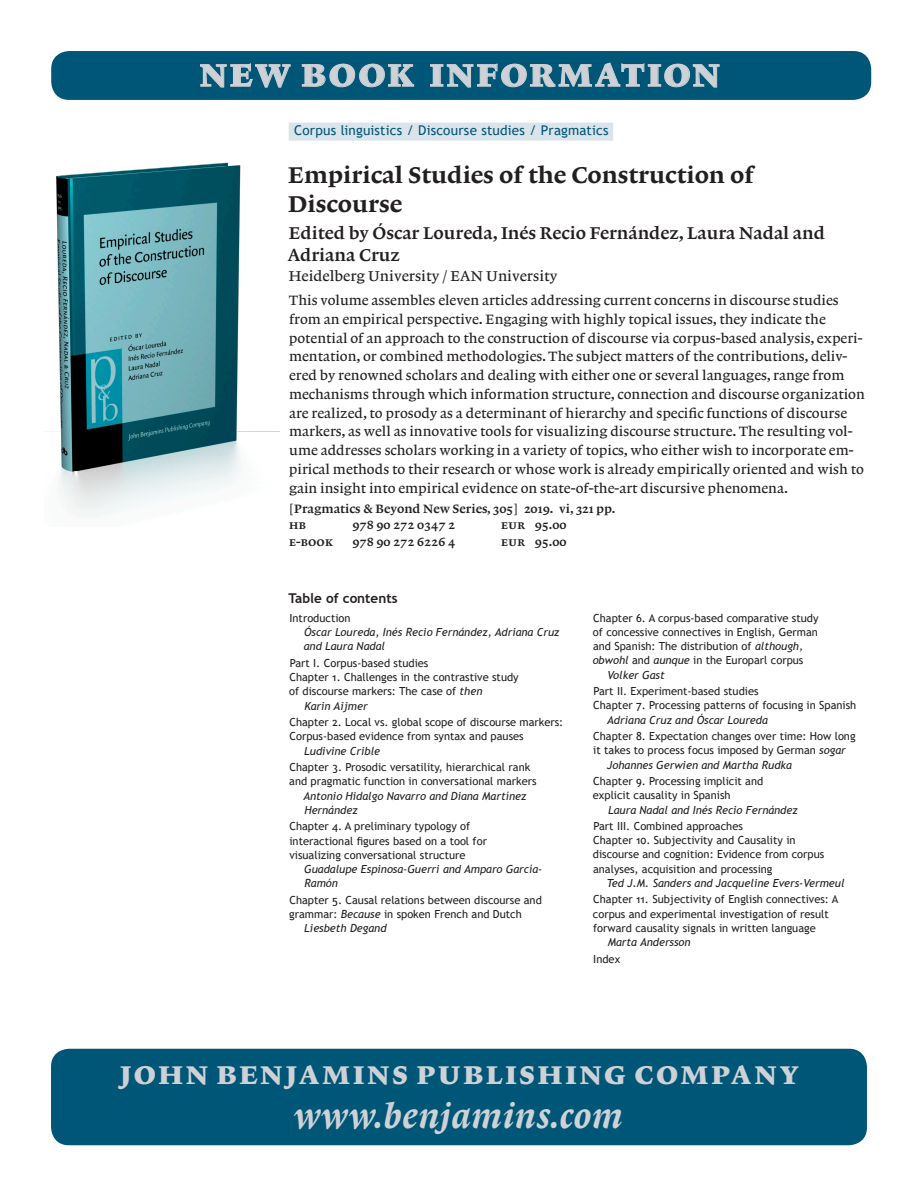
<style>
.page{position:relative;width:918px;height:1188px;background:#fff}
.page>*{position:absolute;margin:0;border:0;box-sizing:border-box;transform-origin:0 0}
.t1{font:36px "Lexicon No 1 Italic D";letter-spacing:.02em;color:#ced2d6}
.t2{font:33px "Lexicon No 1 Roman F";letter-spacing:.075em;color:#ced2d6}
.t3{font:27px "Lexicon No 1 Roman F";letter-spacing:.1em;color:#ced2d6}
.t4{font:24px/28.8px "Lexicon No 1 Roman D";color:#231f20}
.authors{font:18px/21.6px "Lexicon No 1 Roman C";color:#231f20}
.affiliation{font:15px "Lexicon No 1 Roman A";color:#231f20}
.blurb{font:14.25px/18.8px "Lexicon No 1 Roman A";color:#231f20}
.subjects{font:13.5px "Trebuchet MS";letter-spacing:.01em;color:#005677}
.toc_heading{font:700 13.5px "Trebuchet MS";color:#231f20}
.editionworld{font:12.75px "Lexicon No 1 Roman C";color:#231f20}
.series{font:12.75px "Lexicon No 1 Roman C";color:#231f20}
.toc_title{font:11.1px/14.2px "Trebuchet MS";color:#231f20}
.toc_authors{font:italic 11.1px/14.2px "Trebuchet MS";color:#231f20}
.s1{font-style:italic}
</style>
<div class="page">
<div style="left:51px;top:51px;width:820px;height:49px;background:#005677;border-radius:18px"></div>
<svg style="left:200px;top:63px;width:91px;height:25px"></svg>
<svg style="left:302px;top:63px;width:112px;height:25px"></svg>
<svg style="left:430px;top:62px;width:290px;height:26px"></svg>
<div style="left:51px;top:1049px;width:816px;height:96px;background:#005677;border-radius:18px"></div>
<div style="left:289px;top:123px;width:324px;height:18px;background:#dbe4ea"></div>
<img style="left:56px;top:162px;width:224px;height:356px">
<h2 class="t2" style="left:200px;top:57px;width:521px">NEW BOOK INFORMATION</h2>
<p class="subjects" style="left:294px;top:122px;width:316px">Corpus linguistics / Discourse studies / Pragmatics</p>
<p class="t4" style="left:288px;top:161px;width:467px">Empirical Studies of the Construction of<br>Discourse</p>
<p class="authors" style="left:288px;top:222px;width:539px">Edited by Óscar Loureda, Inés Recio Fernández, Laura Nadal and<br>Adriana Cruz</p>
<p class="affiliation" style="left:289px;top:268px;width:270px">Heidelberg University / EAN University</p>
<p class="blurb" style="left:289px;top:291px;width:578px">This volume assembles eleven articles addressing current concerns in discourse studies from an empirical perspective. Engaging with highly topical issues, they indicate the potential of an approach to the construction of discourse via corpus-based analysis, experi&shy;mentation, or combined methodologies. The subject matters of the contributions, deliv&shy;ered by renowned scholars and dealing with either one or several languages, range from mechanisms through which information structure, connection and discourse organization are realized, to prosody as a determinant of hierarchy and specific functions of discourse markers, as well as innovative tools for visualizing discourse structure. The resulting vol&shy;ume addresses scholars working in a variety of topics, who either wish to incorporate em&shy;pirical methods to their research or whose work is already empirically oriented and wish to gain insight into empirical evidence on state-of-the-art discursive phenomena.</p>
<p class="series" style="left:289px;top:502px;width:327px">[Pragmatics &amp; Beyond New Series, 305] 2019. vi, 321 pp.</p>
<p class="editionworld" style="left:289px;top:518px;width:18px">Hb</p>
<p class="editionworld" style="left:352px;top:518px;width:104px">978 90 272 0347 2</p>
<p class="editionworld" style="left:501px;top:518px;width:67px">EUR 95.00</p>
<p class="editionworld" style="left:289px;top:534px;width:45px">e-book</p>
<p class="editionworld" style="left:352px;top:534px;width:104px">978 90 272 6226 4</p>
<p class="editionworld" style="left:501px;top:534px;width:67px">EUR 95.00</p>
<p class="toc_heading" style="left:288px;top:590px;width:111px">Table of contents</p>
<p class="toc_title" style="left:289px;top:611px;width:63px">Introduction</p>
<p class="toc_authors" style="left:304px;top:625px;width:257px">Óscar Loureda, Inés Recio Fernández, Adriana Cruz and Laura Nadal</p>
<p class="toc_title" style="left:290px;top:656px;width:140px">Part I. Corpus-based studies</p>
<p class="toc_title" style="left:289px;top:670px;width:231px">Chapter 1. Challenges in the contrastive study of discourse markers: The case of <span class="s1">then</span></p>
<p class="toc_authors" style="left:304px;top:699px;width:65px">Karin Aijmer</p>
<p class="toc_title" style="left:289px;top:715px;width:275px">Chapter 2. Local vs. global scope of discourse markers:<br>Corpus-based evidence from syntax and pauses</p>
<p class="toc_authors" style="left:304px;top:744px;width:77px">Ludivine Crible</p>
<p class="toc_title" style="left:289px;top:760px;width:249px">Chapter 3. Prosodic versatility, hierarchical rank and pragmatic function in conversational markers</p>
<p class="toc_authors" style="left:303px;top:789px;width:225px">Antonio Hidalgo Navarro and Diana Martínez<br>Hernández</p>
<p class="toc_title" style="left:289px;top:819px;width:199px">Chapter 4. A preliminary typology of interactional figures based on a tool for visualizing conversational structure</p>
<p class="toc_authors" style="left:304px;top:862px;width:240px">Guadalupe Espinosa-Guerri and Amparo García-<br>Ramón</p>
<p class="toc_title" style="left:289px;top:893px;width:254px">Chapter 5. Causal relations between discourse and grammar: <span class="s1">Because</span> in spoken French and Dutch</p>
<p class="toc_authors" style="left:304px;top:921px;width:84px">Liesbeth Degand</p>
<p class="toc_title" style="left:593px;top:610px;width:227px">Chapter 6. A corpus-based comparative study of concessive connectives in English, German and Spanish: The distribution of <span class="s1">although, obwohl</span> and <span class="s1">aunque</span> in the Europarl corpus</p>
<p class="toc_authors" style="left:608px;top:668px;width:59px">Volker Gast</p>
<p class="toc_title" style="left:593px;top:684px;width:167px">Part II. Experiment-based studies</p>
<p class="toc_title" style="left:593px;top:698px;width:265px">Chapter 7. Processing patterns of focusing in Spanish</p>
<p class="toc_authors" style="left:607px;top:713px;width:162px">Adriana Cruz and Óscar Loureda</p>
<p class="toc_title" style="left:593px;top:729px;width:264px">Chapter 8. Expectation changes over time: How long it takes to process focus imposed by German <span class="s1">sogar</span></p>
<p class="toc_authors" style="left:607px;top:758px;width:186px">Johannes Gerwien and Martha Rudka</p>
<p class="toc_title" style="left:593px;top:774px;width:172px">Chapter 9. Processing implicit and explicit causality in Spanish</p>
<p class="toc_authors" style="left:608px;top:802px;width:191px">Laura Nadal and Inés Recio Fernández</p>
<p class="toc_title" style="left:593px;top:819px;width:151px">Part III. Combined approaches</p>
<p class="toc_title" style="left:593px;top:833px;width:233px">Chapter 10. Subjectivity and Causality in discourse and cognition: Evidence from corpus analyses, acquisition and processing</p>
<p class="toc_authors" style="left:607px;top:876px;width:239px">Ted J.M. Sanders and Jacqueline Evers-Vermeul</p>
<p class="toc_title" style="left:593px;top:892px;width:247px">Chapter 11. Subjectivity of English connectives: A corpus and experimental investigation of result forward causality signals in written language</p>
<p class="toc_authors" style="left:608px;top:935px;width:84px">Marta Andersson</p>
<p class="toc_title" style="left:593px;top:951px;width:28px">Index</p>
<h3 class="t3" style="left:120px;top:1060px;width:680px">JOHN BENJAMINS PUBLISHING COMPANY</h3>
<h1 class="t1" style="left:294px;top:1096px;width:330px">www.benjamins.com</h1>
</div>
